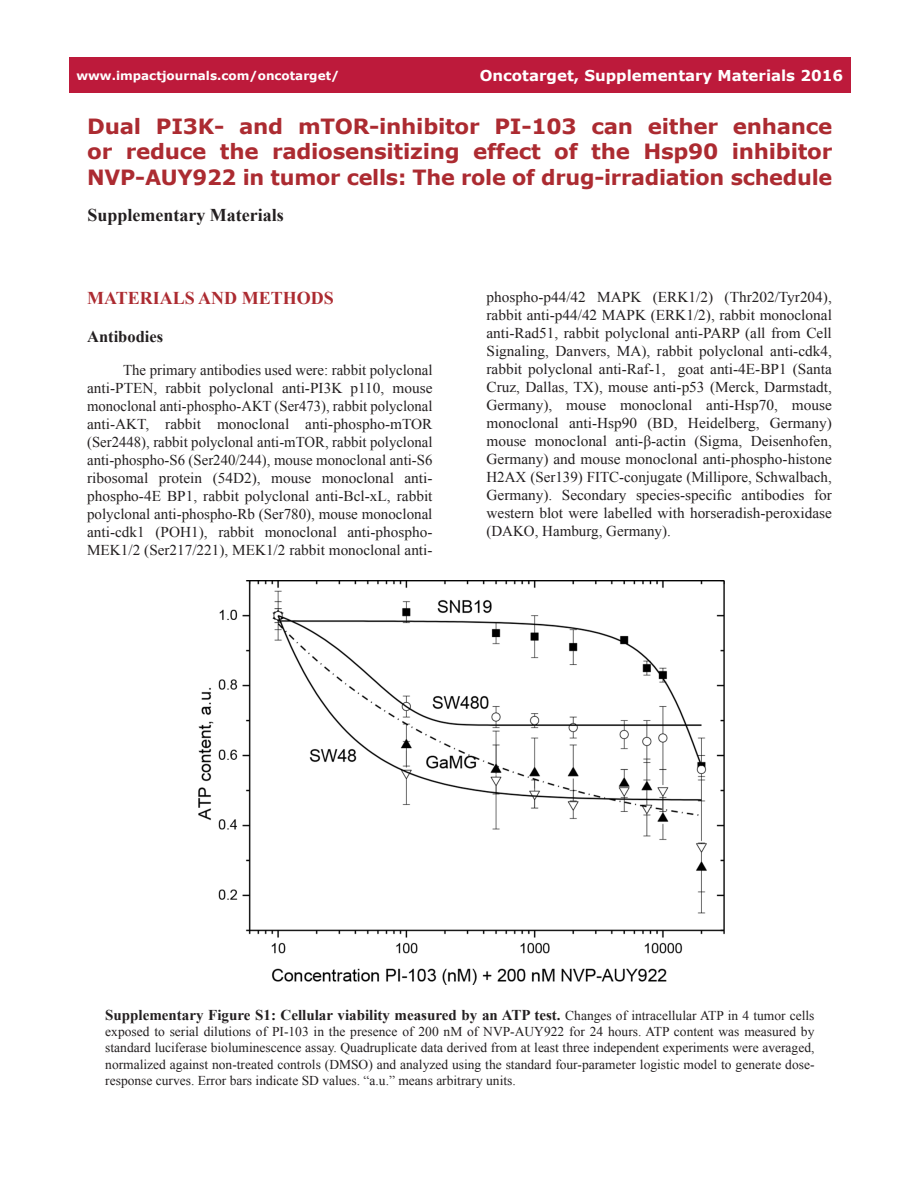
<style>
.page{position:relative;width:918px;height:1188px;background:#fff}
.page>*{position:absolute;margin:0;border:0;box-sizing:border-box;transform-origin:0 0}
.t1{font:700 21px/25.2px "Verdana";letter-spacing:-.01em;color:#ac2b31;text-align:justify}
.t2{font:700 18px "Times New Roman";color:#231f20}
.Heading{font:700 18px "Times New Roman";color:#ac2b31}
.SubHeading{font:700 16.5px "Times New Roman";color:#231f20}
.BodyText{font:15px/18px "Times New Roman";color:#231f20;text-align:justify}
.FigureText{font:700 15px "Times New Roman";color:#231f20}
.t3{font:700 15px "Verdana";color:#fff}
.FigureText-2{font:13.5px/16.2px "Times New Roman";color:#231f20;text-align:justify}
.t4{font:700 12px "Verdana";color:#fff}
.s1{font-weight:400;font-size:13.5px}
</style>
<div class="page">
<div style="left:69px;top:57px;width:781px;height:36px;background:#bd1a3b"></div>
<img style="left:199px;top:580px;width:525px;height:405px">
<p class="t4" style="left:76px;top:67px;width:264px">www.impactjournals.com/oncotarget/</p>
<p class="t3" style="left:480px;top:65px;width:365px">Oncotarget, Supplementary Materials 2016</p>
<p class="t1" style="left:87px;top:114px;width:747px">Dual PI3K- and mTOR-inhibitor PI-103 can either enhance or reduce the radiosensitizing effect of the Hsp90 inhibitor NVP-AUY922 in tumor cells: The role of drug-irradiation schedule</p>
<p class="t2" style="left:87px;top:203px;width:198px">Supplementary Materials</p>
<p class="Heading" style="left:87px;top:286px;width:248px">MATERIALS AND METHODS</p>
<p class="SubHeading" style="left:87px;top:325px;width:78px">Antibodies</p>
<p class="BodyText" style="left:87px;top:361px;width:347px;text-indent:36px">The primary antibodies used were: rabbit polyclonal anti-PTEN, rabbit polyclonal anti-PI3K p110, mouse monoclonal anti-phospho-AKT (Ser473), rabbit polyclonal anti-AKT, rabbit monoclonal anti-phospho-mTOR (Ser2448), rabbit polyclonal anti-mTOR, rabbit polyclonal anti-phospho-S6 (Ser240/244), mouse monoclonal anti-S6 ribosomal protein (54D2), mouse monoclonal anti&shy;phospho-4E BP1, rabbit polyclonal anti-Bcl-xL, rabbit polyclonal anti-phospho-Rb (Ser780), mouse monoclonal anti-cdk1 (POH1), rabbit monoclonal anti-phospho-MEK1/2 (Ser217/221), MEK1/2 rabbit monoclonal anti-</p>
<p class="BodyText" style="left:486px;top:288px;width:347px">phospho-p44/42 MAPK (ERK1/2) (Thr202/Tyr204), rabbit anti-p44/42 MAPK (ERK1/2), rabbit monoclonal anti-Rad51, rabbit polyclonal anti-PARP (all from Cell Signaling, Danvers, MA), rabbit polyclonal anti-cdk4, rabbit polyclonal anti-Raf-1, goat anti-4E-BP1 (Santa Cruz, Dallas, TX), mouse anti-p53 (Merck, Darmstadt, Germany), mouse monoclonal anti-Hsp70, mouse monoclonal anti-Hsp90 (BD, Heidelberg, Germany) mouse monoclonal anti-β-actin (Sigma, Deisenhofen, Germany) and mouse monoclonal anti-phospho-histone H2AX (Ser139) FITC-conjugate (Millipore, Schwalbach, Germany). Secondary species-specific antibodies for western blot were labelled with horseradish-peroxidase (DAKO, Hamburg, Germany).</p>
<p class="FigureText" style="left:105px;top:1005px;width:711px">Supplementary Figure S1: Cellular viability measured by an ATP test. <span class="s1">Changes of intracellular ATP in 4 tumor cells</span></p>
<p class="FigureText-2" style="left:105px;top:1023px;width:711px">exposed to serial dilutions of PI-103 in the presence of 200 nM of NVP-AUY922 for 24 hours. ATP content was measured by standard luciferase bioluminescence assay. Quadruplicate data derived from at least three independent experiments were averaged, normalized against non-treated controls (DMSO) and analyzed using the standard four-parameter logistic model to generate dose&shy;response curves. Error bars indicate SD values. “a.u.” means arbitrary units.</p>
</div>
